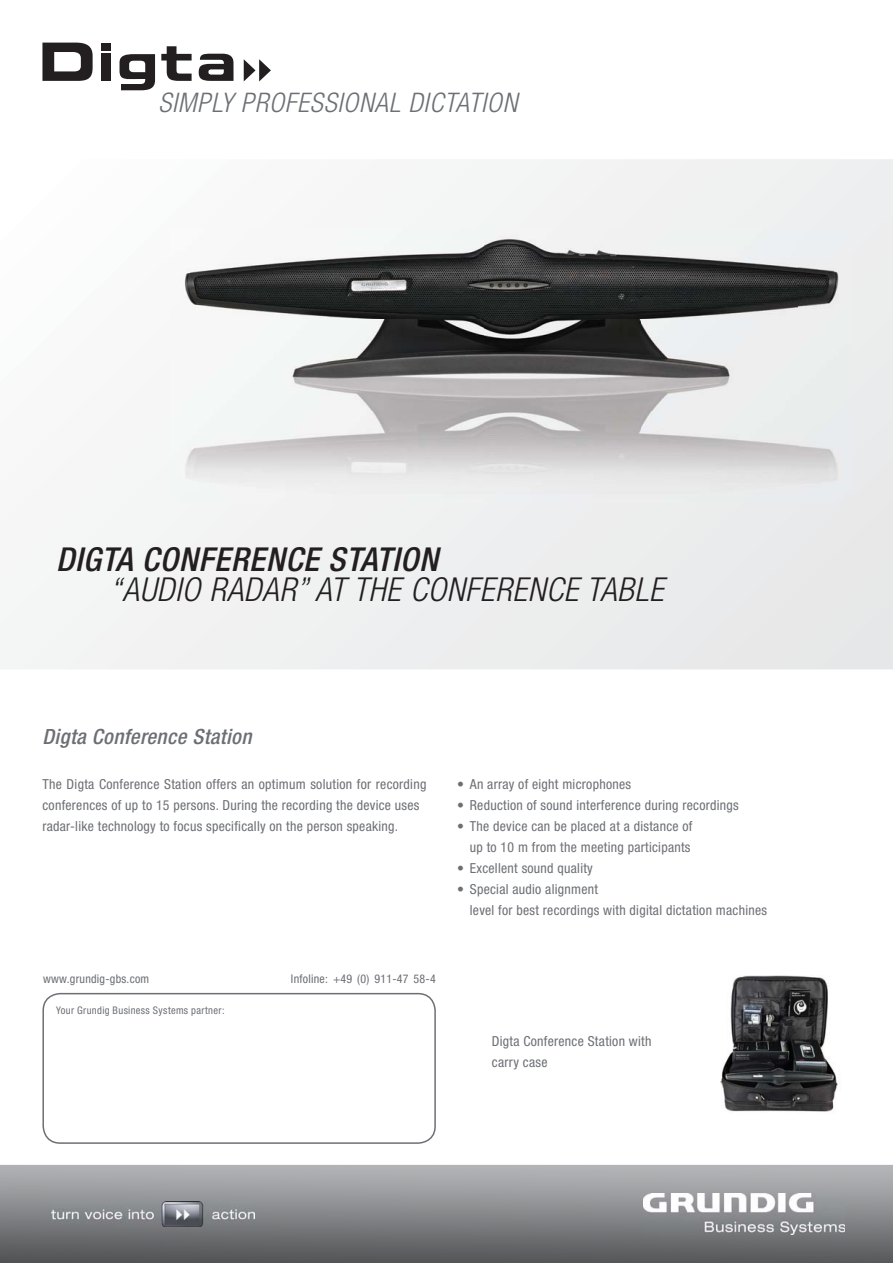
<style>
.page{position:relative;width:893px;height:1263px;background:#fff}
.page>*{position:absolute;margin:0;border:0;box-sizing:border-box;transform-origin:0 0}
.t1{font:italic 300 condensed 33px "Helvetica Neue LT Std";letter-spacing:.02em;color:#231f20}
.t2{font:italic 500 condensed 33px "Helvetica Neue LT Std";letter-spacing:.02em;color:#231f20}
.t3{font:italic 300 condensed 27px "Helvetica Neue LT Std";letter-spacing:.03em;color:#6c6f74}
.t4{font:italic 500 condensed 21px "Helvetica Neue LT Std";letter-spacing:.02em;color:#6c6f74}
.t5{font:condensed 13.8px/21px "Helvetica Neue LT Std";letter-spacing:.02em;color:#6c6f74}
.t6{font:condensed 12px "Helvetica Neue LT Std";letter-spacing:.02em;color:#6c6f74}
.t7{font:condensed 10.5px "Helvetica Neue LT Pro";letter-spacing:.03em;color:#6c6f74}
</style>
<div class="page">
<svg style="left:0;top:159px;width:893px;height:510px"></svg>
<img style="left:0;top:1165px;width:893px;height:98px">
<img style="left:51px;top:1202px;width:203px;height:24px">
<img style="left:643px;top:1194px;width:202px;height:40px">
<div style="left:42px;top:993px;width:394px;height:151px;border:2px solid #6c6f74;border-radius:17px"></div>
<div style="left:101px;top:43px;width:10px;height:8px;background:#231f20"></div>
<div style="left:101px;top:54px;width:10px;height:27px;background:#231f20"></div>
<svg style="left:161px;top:46px;width:31px;height:35px"></svg>
<svg style="left:120px;top:54px;width:35px;height:36px"></svg>
<svg style="left:199px;top:54px;width:34px;height:27px"></svg>
<svg style="left:42px;top:43px;width:51px;height:38px"></svg>
<svg style="left:244px;top:59px;width:27px;height:22px"></svg>
<img style="left:170px;top:229px;width:680px;height:274px">
<img style="left:720px;top:976px;width:118px;height:136px">
<h2 class="t3" style="left:158px;top:86px;width:360px">SIMPLY PROFESSIONAL DICTATION</h2>
<h1 class="t2" style="left:56px;top:540px;width:383px">DIGTA CONFERENCE STATION</h1>
<h1 class="t1" style="left:110px;top:570px;width:555px">“AUDIO RADAR” AT THE CONFERENCE TABLE</h1>
<h3 class="t4" style="left:42px;top:725px;width:211px">Digta Conference Station</h3>
<p class="t5" style="left:42px;top:775px;width:385px">The Digta Conference Station offers an optimum solution for recording conferences of up to 15 persons. During the recording the device uses radar-like technology to focus specifically on the person speaking.</p>
<p class="t5" style="left:457px;top:775px;width:175px">• An array of eight microphones</p>
<p class="t5" style="left:457px;top:796px;width:283px">• Reduction of sound interference during recordings</p>
<p class="t5" style="left:457px;top:817px;width:237px;text-align:right">• The device can be placed at a distance of up to 10 m from the meeting participants</p>
<p class="t5" style="left:457px;top:859px;width:137px">• Excellent sound quality</p>
<p class="t5" style="left:470px;top:880px;width:299px;text-indent:-13px">• Special audio alignment<br>level for best recordings with digital dictation machines</p>
<p class="t6" style="left:43px;top:974px;width:108px">www.grundig-gbs.com</p>
<p class="t6" style="left:291px;top:974px;width:146px">Infoline: +49 (0) 911-47 58-4</p>
<p class="t7" style="left:56px;top:1006px;width:170px">Your Grundig Business Systems partner:</p>
<p class="t5" style="left:492px;top:1032px;width:161px">Digta Conference Station with carry case</p>
</div>
